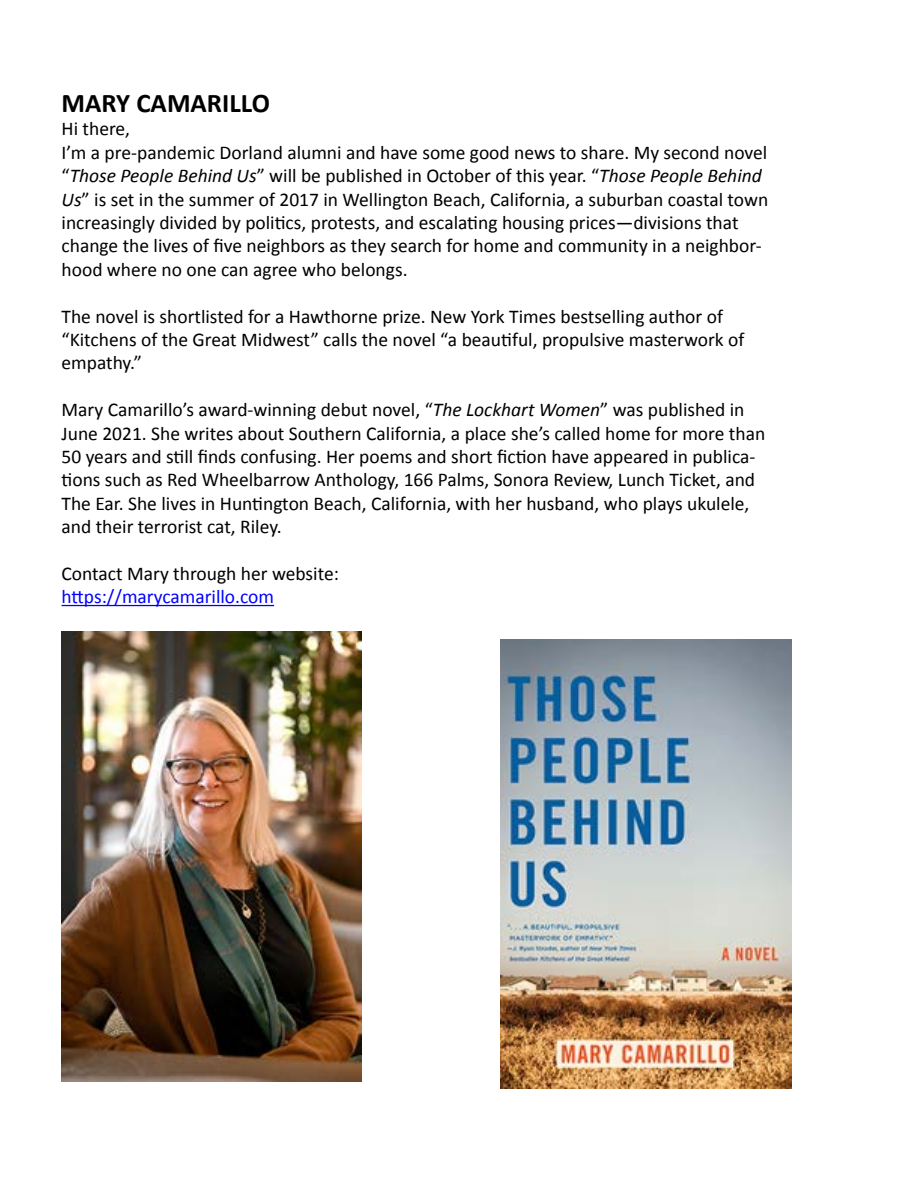
<style>
.page{position:relative;width:918px;height:1188px;background:#fff}
.page>*{position:absolute;margin:0;border:0;box-sizing:border-box;transform-origin:0 0}
.t1{font:700 27px "Calibri";color:#000}
.t2{font:19.5px/23.4px "Calibri";color:#000}
.t3{font:19.5px "Calibri";color:#00f}
.s1{font-style:italic}
</style>
<div class="page">
<img style="left:62px;top:631px;width:300px;height:450px">
<img style="left:500px;top:639px;width:291px;height:450px">
<hr style="left:62px;top:605px;width:212px;height:1px;background:#00f">
<h1 class="t1" style="left:62px;top:86px;width:210px">MARY CAMARILLO</h1>
<p class="t2" style="left:62px;top:117px;width:708px">Hi there,<br>I’m a pre-pandemic Dorland alumni and have some good news to share. My second novel “<span class="s1">Those People Behind Us</span>” will be published in October of this year. “<span class="s1">Those People Behind Us</span>” is set in the summer of 2017 in Wellington Beach, California, a suburban coastal town increasingly divided by politics, protests, and escalating housing prices—divisions that change the lives of five neighbors as they search for home and community in a neighbor&shy;hood where no one can agree who belongs.</p>
<p class="t2" style="left:62px;top:304px;width:684px">The novel is shortlisted for a Hawthorne prize. New York Times bestselling author of “Kitchens of the Great Midwest” calls the novel “a beautiful, propulsive masterwork of empathy.”</p>
<p class="t2" style="left:62px;top:398px;width:705px">Mary Camarillo’s award-winning debut novel, “<span class="s1">The Lockhart Women</span>” was published in June 2021. She writes about Southern California, a place she’s called home for more than 50 years and still finds confusing. Her poems and short fiction have appeared in publica&shy;tions such as Red Wheelbarrow Anthology, 166 Palms, Sonora Review, Lunch Ticket, and The Ear. She lives in Huntington Beach, California, with her husband, who plays ukulele, and their terrorist cat, Riley.</p>
<p class="t2" style="left:62px;top:562px;width:279px">Contact Mary through her website:</p>
<p class="t3" style="left:62px;top:585px;width:214px">https://marycamarillo.com</p>
</div>
